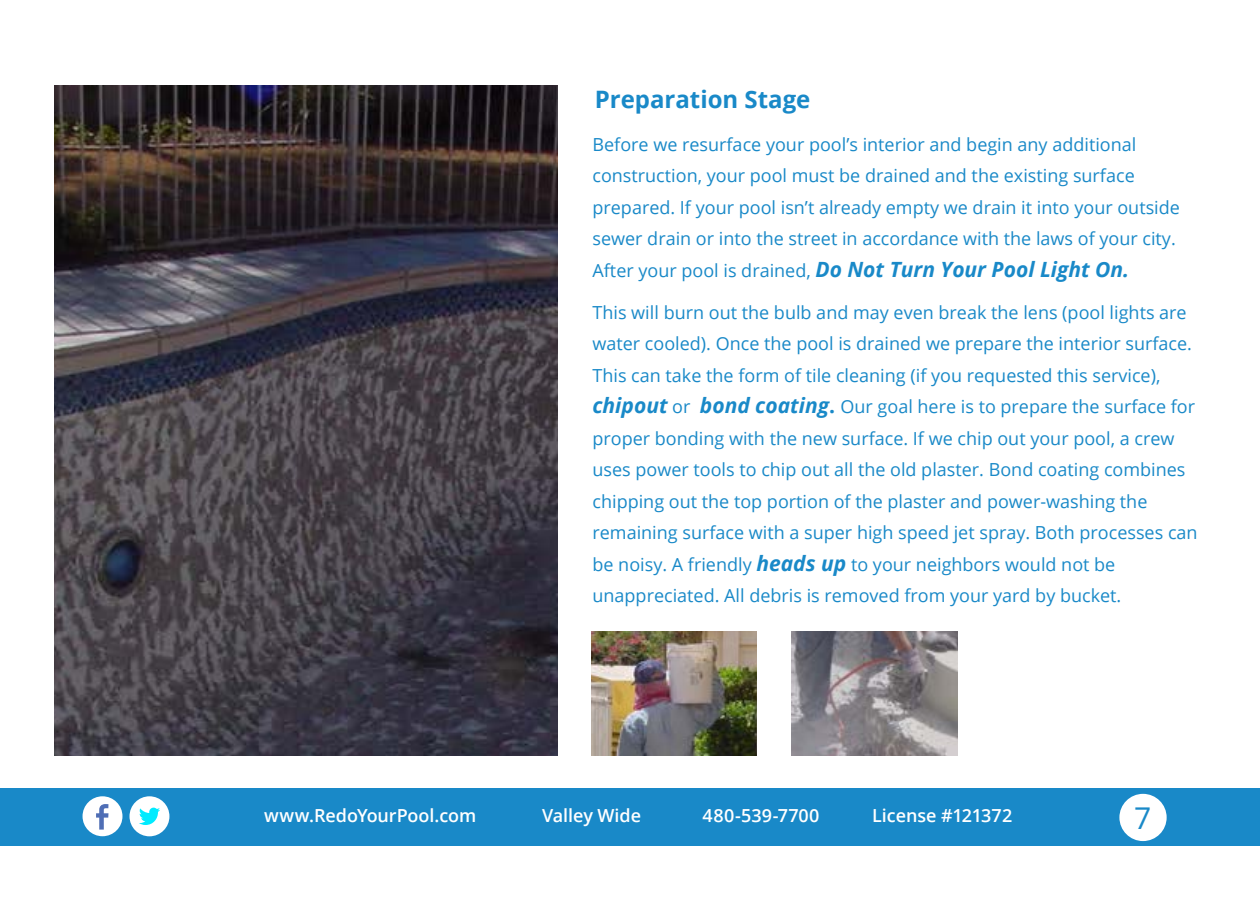
<style>
.page{position:relative;width:1260px;height:900px;background:#fff}
.page>*{position:absolute;margin:0;border:0;box-sizing:border-box;transform-origin:0 0}
.t1{font:30px "Open Sans";color:#1989c8}
.t2{font:700 24px "Open Sans";color:#1989c8}
.t3{font:italic 700 21px "Open Sans";color:#1989c8}
.t4{font:18px/31.5px "Open Sans";color:#1989c8}
.t5{font:600 18px "Open Sans";color:#fff}
.s1{font-weight:400;font-style:normal;font-size:18px}
.s2{font-weight:700;font-style:italic;font-size:21px}
.s3{font-weight:700;font-size:21px}
</style>
<div class="page">
<img style="left:792px;top:631px;width:166px;height:125px">
<img style="left:54px;top:86px;width:504px;height:670px">
<div style="left:0;top:789px;width:1260px;height:57px;background:#1989c8"></div>
<div style="left:1119px;top:794px;width:48px;height:47px;background:#fff;border-radius:50%"></div>
<div style="left:83px;top:796px;width:39px;height:40px;background:#fff;border-radius:50%"></div>
<svg style="left:96px;top:804px;width:12px;height:26px"></svg>
<div style="left:130px;top:796px;width:39px;height:40px;background:#fff;border-radius:50%"></div>
<svg style="left:139px;top:808px;width:21px;height:17px"></svg>
<img style="left:591px;top:631px;width:166px;height:125px">
<h2 class="t2" style="left:595px;top:82px;width:217px">Preparation Stage</h2>
<p class="t4" style="left:592px;top:128px;width:589px">Before we resurface your pool’s interior and begin any additional construction, your pool must be drained and the existing surface prepared. If your pool isn’t already empty we drain it into your outside sewer drain or into the street in accordance with the laws of your city.</p>
<p class="t3" style="left:592px;top:254px;width:538px"><span class="s1">After your pool is drained,</span> Do Not Turn Your Pool Light On.</p>
<p class="t4" style="left:592px;top:296px;width:607px">This will burn out the bulb and may even break the lens (pool lights are water cooled). Once the pool is drained we prepare the interior surface.<br>This can take the form of tile cleaning (if you requested this service), <span class="s2">chipout</span> or <span class="s2">bond coating</span><span class="s3">.</span> Our goal here is to prepare the surface for proper bonding with the new surface. If we chip out your pool, a crew uses power tools to chip out all the old plaster. Bond coating combines chipping out the top portion of the plaster and power-washing the remaining surface with a super high speed jet spray. Both processes can be noisy. A friendly <span class="s2">heads up</span> to your neighbors would not be unappreciated. All debris is removed from your yard by bucket.</p>
<p class="t5" style="left:264px;top:804px;width:214px">www.RedoYourPool.com</p>
<p class="t5" style="left:542px;top:804px;width:100px">Valley Wide</p>
<p class="t5" style="left:703px;top:804px;width:118px">480-539-7700</p>
<p class="t5" style="left:872px;top:804px;width:142px">License #121372</p>
<h1 class="t1" style="left:1134px;top:797px;width:19px">7</h1>
</div>
